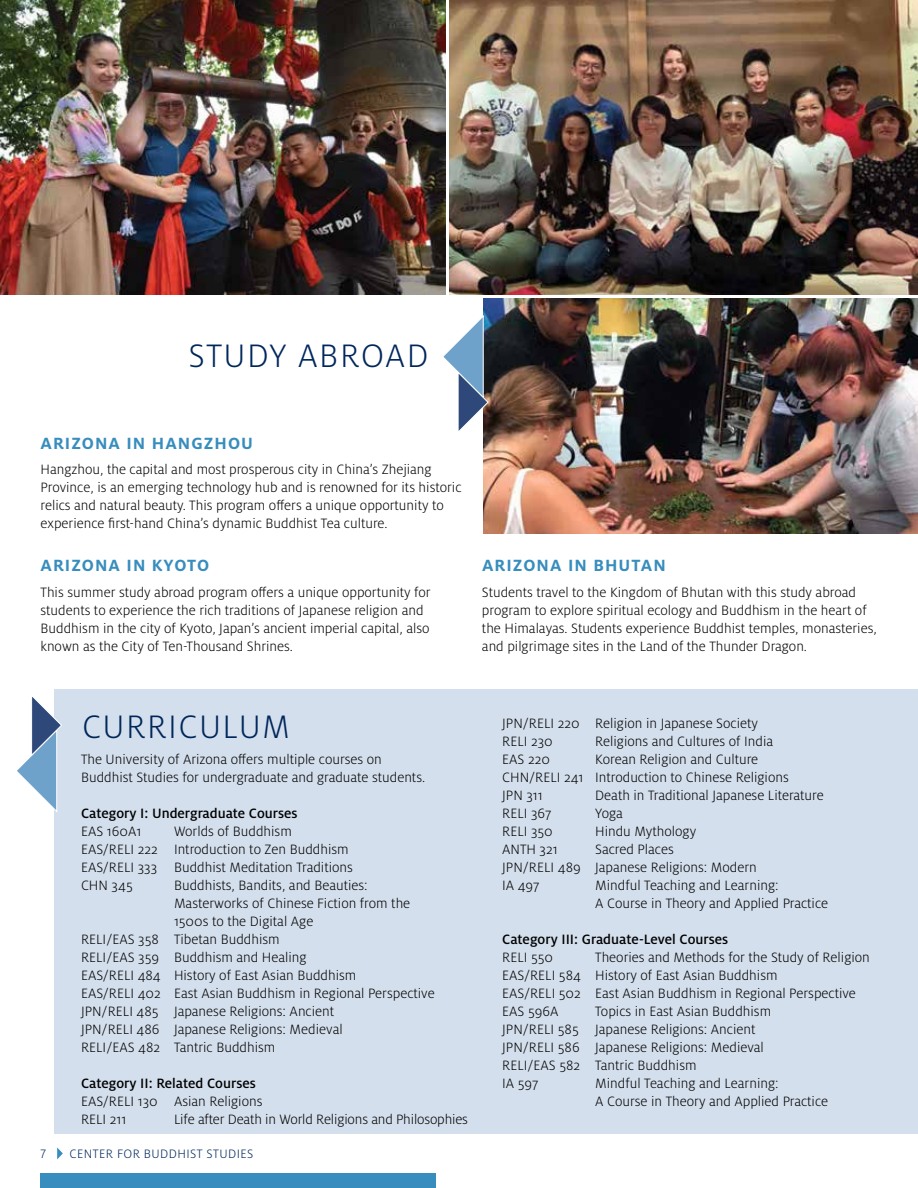
<style>
.page{position:relative;width:918px;height:1188px;background:#fff}
.page>*{position:absolute;margin:0;border:0;box-sizing:border-box;transform-origin:0 0}
.t1{font:300 36px "Milo OT";letter-spacing:.04em;color:#00275b}
.t2{font:700 18px "Milo OT";letter-spacing:.06em;color:#378dbd}
.t3{font:300 15px/18px "Milo OT";color:#000}
.t4{font:500 15px "Milo OT";color:#000}
.t5{font:300 13.5px "Milo OT";letter-spacing:.03em;color:#00275b}
</style>
<div class="page">
<svg style="left:57px;top:1147px;width:6px;height:12px"></svg>
<div style="left:40px;top:1173px;width:396px;height:15px;background:#378dbd"></div>
<div style="left:55px;top:690px;width:863px;height:444px;background:#d4dfed"></div>
<img style="left:0;top:0;width:446px;height:295px">
<img style="left:484px;top:299px;width:434px;height:235px">
<img style="left:449px;top:0;width:469px;height:295px">
<svg style="left:443px;top:315px;width:46px;height:119px"></svg>
<svg style="left:17px;top:694px;width:45px;height:118px"></svg>
<h1 class="t1" style="left:189px;top:337px;width:242px">STUDY ABROAD</h1>
<p class="t2" style="left:41px;top:433px;width:214px">ARIZONA IN HANGZHOU</p>
<p class="t3" style="left:40px;top:460px;width:423px">Hangzhou, the capital and most prosperous city in China’s Zhejiang Province, is an emerging technology hub and is renowned for its historic relics and natural beauty. This program offers a unique opportunity to experience first-hand China’s dynamic Buddhist Tea culture.</p>
<p class="t2" style="left:41px;top:556px;width:170px">ARIZONA IN KYOTO</p>
<p class="t3" style="left:40px;top:584px;width:392px">This summer study abroad program offers a unique opportunity for students to experience the rich traditions of Japanese religion and Buddhism in the city of Kyoto, Japan’s ancient imperial capital, also known as the City of Ten-Thousand Shrines.</p>
<p class="t2" style="left:482px;top:556px;width:185px">ARIZONA IN BHUTAN</p>
<p class="t3" style="left:482px;top:584px;width:396px">Students travel to the Kingdom of Bhutan with this study abroad program to explore spiritual ecology and Buddhism in the heart of the Himalayas. Students experience Buddhist temples, monasteries, and pilgrimage sites in the Land of the Thunder Dragon.</p>
<h1 class="t1" style="left:82px;top:708px;width:210px">CURRICULUM</h1>
<p class="t3" style="left:81px;top:751px;width:346px">The University of Arizona offers multiple courses on<br>Buddhist Studies for undergraduate and graduate students.</p>
<p class="t4" style="left:81px;top:805px;width:218px">Category I: Undergraduate Courses</p>
<p class="t3" style="left:81px;top:823px;width:62px">EAS 160A1</p>
<p class="t3" style="left:81px;top:823px;width:273px;text-indent:93px">Worlds of Buddhism<br>EAS/RELI 222 Introduction to Zen Buddhism<br>EAS/RELI 333 Buddhist Meditation Traditions<br>CHN 345</p>
<p class="t3" style="left:174px;top:877px;width:195px">Buddhists, Bandits, and Beauties:</p>
<p class="t3" style="left:174px;top:895px;width:238px">Masterworks of Chinese Fiction from the</p>
<p class="t3" style="left:174px;top:913px;width:141px">1500s to the Digital Age</p>
<p class="t3" style="left:81px;top:931px;width:200px">RELI/EAS 358 Tibetan Buddhism</p>
<p class="t3" style="left:81px;top:949px;width:227px">RELI/EAS 359 Buddhism and Healing</p>
<p class="t3" style="left:81px;top:967px;width:277px">EAS/RELI 484 History of East Asian Buddhism</p>
<p class="t3" style="left:81px;top:985px;width:355px">EAS/RELI 402 East Asian Buddhism in Regional Perspective</p>
<p class="t3" style="left:81px;top:1003px;width:255px">JPN/RELI 485 Japanese Religions: Ancient</p>
<p class="t3" style="left:81px;top:1021px;width:263px">JPN/RELI 486 Japanese Religions: Medieval</p>
<p class="t3" style="left:81px;top:1039px;width:196px">RELI/EAS 482 Tantric Buddhism</p>
<p class="t4" style="left:81px;top:1075px;width:176px">Category II: Related Courses</p>
<p class="t3" style="left:81px;top:1093px;width:183px">EAS/RELI 130 Asian Religions<br>RELI 211</p>
<p class="t3" style="left:174px;top:1111px;width:296px">Life after Death in World Religions and Philosophies</p>
<p class="t5" style="left:40px;top:1147px;width:7px">7</p>
<p class="t5" style="left:70px;top:1147px;width:185px">CENTER FOR BUDDHIST STUDIES</p>
<p class="t3" style="left:502px;top:715px;width:257px">JPN/RELI 220 Religion in Japanese Society<br>RELI 230</p>
<p class="t3" style="left:595px;top:733px;width:179px">Religions and Cultures of India</p>
<p class="t3" style="left:502px;top:751px;width:288px;text-indent:93px">Korean Religion and Culture<br>CHN/RELI 241 Introduction to Chinese Religions<br>JPN 311</p>
<p class="t3" style="left:502px;top:751px;width:49px">EAS 220</p>
<p class="t3" style="left:595px;top:787px;width:230px">Death in Traditional Japanese Literature</p>
<p class="t3" style="left:502px;top:805px;width:51px">RELI 367</p>
<p class="t3" style="left:595px;top:805px;width:29px">Yoga</p>
<p class="t3" style="left:502px;top:823px;width:52px">RELI 350</p>
<p class="t3" style="left:595px;top:823px;width:102px">Hindu Mythology</p>
<p class="t3" style="left:502px;top:841px;width:57px">ANTH 321</p>
<p class="t3" style="left:502px;top:841px;width:256px;text-indent:93px">Sacred Places<br>JPN/RELI 489 Japanese Religions: Modern<br>IA 497</p>
<p class="t3" style="left:595px;top:877px;width:235px">Mindful Teaching and Learning:<br>A Course in Theory and Applied Practice</p>
<p class="t4" style="left:502px;top:931px;width:228px">Category III: Graduate-Level Courses</p>
<p class="t3" style="left:502px;top:949px;width:52px">RELI 550</p>
<p class="t3" style="left:502px;top:949px;width:369px;text-indent:93px">Theories and Methods for the Study of Religion EAS/RELI 584 History of East Asian Buddhism<br>EAS/RELI 502 East Asian Buddhism in Regional Perspective EAS 596A</p>
<p class="t3" style="left:502px;top:1003px;width:271px;text-indent:93px">Topics in East Asian Buddhism<br>JPN/RELI 585 Japanese Religions: Ancient<br>JPN/RELI 586 Japanese Religions: Medieval<br>RELI/EAS 582 Tantric Buddhism<br>IA 597</p>
<p class="t3" style="left:595px;top:1075px;width:235px">Mindful Teaching and Learning:<br>A Course in Theory and Applied Practice</p>
</div>
